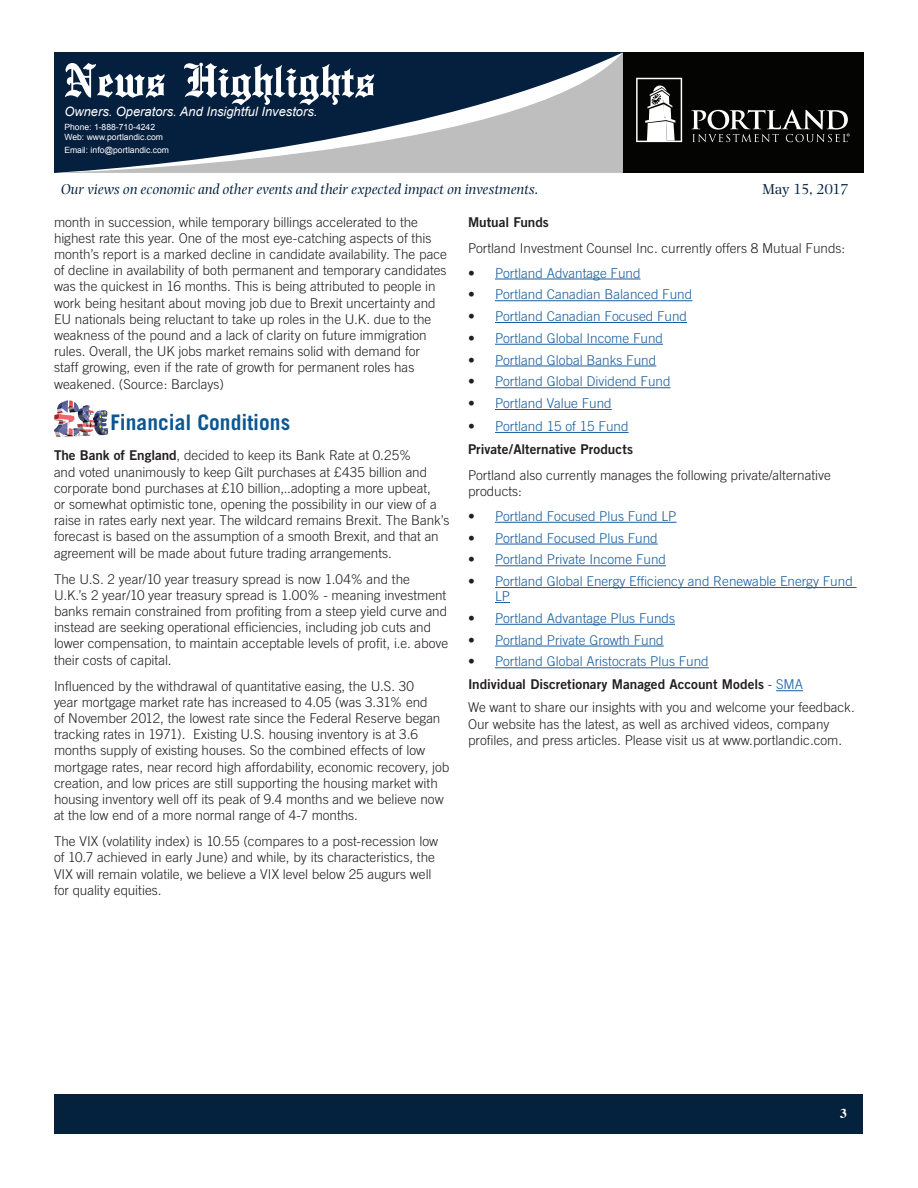
<style>
.page{position:relative;width:918px;height:1188px;background:#fff}
.page>*{position:absolute;margin:0;border:0;box-sizing:border-box;transform-origin:0 0}
.t1{font:500 51px "English Towne";color:#fff}
.t2{font:700 21.45px "Trade Gothic";color:#0b5793}
.t3{font:italic 15px "Photina";color:#04213e}
.t4{font:15px "Photina";letter-spacing:-.045em;color:#04213e}
.Article_-_Body{font:300 13.5px/16.2px "Trade Gothic";color:#231f20}
.t5{font:300 13.5px/15px "Trade Gothic";color:#175d9e}
.Article_-_Body-2{font:13.5px "Trade Gothic Bold Two";color:#231f20}
.t6{font:700 13.5px "Times";color:#fff}
.t7{font:italic 12.9px "Arial";color:#fff}
.t8{font:8.55px/10.4px "Arial";color:#fff}
.s1{font-family:"Trade Gothic Bold Two";font-weight:400}
.s2{color:#231f20}
.s3{font-family:"Trade Gothic";font-weight:300}
.s4{font-family:"Trade Gothic";font-weight:300;color:#175d9e}
</style>
<div class="page">
<div style="left:606px;top:52px;width:258px;height:121px;background:#040503"></div>
<div style="left:55px;top:1094px;width:808px;height:39px;background:#04213e"></div>
<svg style="left:54px;top:53px;width:569px;height:120px;background:#4d5d71"></svg>
<svg style="left:636px;top:78px;width:46px;height:64px"></svg>
<svg style="left:691px;top:110px;width:159px;height:32px"></svg>
<img style="left:54px;top:400px;width:54px;height:37px">
<hr style="left:495px;top:279px;width:146px;height:1px;background:#175d9e">
<hr style="left:495px;top:300px;width:197px;height:1px;background:#175d9e">
<hr style="left:495px;top:322px;width:192px;height:1px;background:#175d9e">
<hr style="left:495px;top:344px;width:168px;height:1px;background:#175d9e">
<hr style="left:495px;top:366px;width:161px;height:1px;background:#175d9e">
<hr style="left:495px;top:387px;width:176px;height:1px;background:#175d9e">
<hr style="left:495px;top:409px;width:117px;height:1px;background:#175d9e">
<hr style="left:495px;top:432px;width:134px;height:1px;background:#175d9e">
<hr style="left:495px;top:522px;width:182px;height:1px;background:#175d9e">
<hr style="left:495px;top:544px;width:163px;height:1px;background:#175d9e">
<hr style="left:495px;top:565px;width:171px;height:1px;background:#175d9e">
<hr style="left:495px;top:587px;width:362px;height:1px;background:#175d9e">
<svg style="left:495px;top:602px;width:15px;height:1px"></svg>
<hr style="left:495px;top:624px;width:180px;height:1px;background:#175d9e">
<hr style="left:495px;top:646px;width:169px;height:1px;background:#175d9e">
<hr style="left:495px;top:667px;width:214px;height:1px;background:#175d9e">
<svg style="left:776px;top:690px;width:27px;height:1px"></svg>
<h1 class="t1" style="left:64px;top:51px;width:312px">News Highlights</h1>
<p class="t7" style="left:64px;top:103px;width:255px">Owners. Operators. And Insightful Investors.</p>
<p class="t8" style="left:64px;top:122px;width:100px">Phone: 1-888-710-4242<br>Web: www.portlandic.com</p>
<p class="t8" style="left:64px;top:145px;width:106px">Email: info@portlandic.com</p>
<p class="t3" style="left:61px;top:181px;width:479px">Our views on economic and other events and their expected impact on investments.</p>
<p class="t4" style="left:762px;top:180px;width:88px">May 15, 2017</p>
<p class="Article_-_Body" style="left:54px;top:214px;width:394px">month in succession, while temporary billings accelerated to the highest rate this year. One of the most eye-catching aspects of this month’s report is a marked decline in candidate availability. The pace of decline in availability of both permanent and temporary candidates was the quickest in 16 months. This is being attributed to people in work being hesitant about moving job due to Brexit uncertainty and EU nationals being reluctant to take up roles in the U.K. due to the weakness of the pound and a lack of clarity on future immigration rules. Overall, the UK jobs market remains solid with demand for staff growing, even if the rate of growth for permanent roles has weakened. (Source: Barclays)</p>
<p class="t2" style="left:110px;top:409px;width:181px">Financial Conditions</p>
<p class="Article_-_Body" style="left:54px;top:447px;width:397px"><span class="s1">The Bank of England</span>, decided to keep its Bank Rate at 0.25%<br>and voted unanimously to keep Gilt purchases at £435 billion and corporate bond purchases at £10 billion,..adopting a more upbeat,<br>or somewhat optimistic tone, opening the possibility in our view of a raise in rates early next year. The wildcard remains Brexit. The Bank’s forecast is based on the assumption of a smooth Brexit, and that an agreement will be made about future trading arrangements.</p>
<p class="Article_-_Body" style="left:54px;top:571px;width:396px">The U.S. 2 year/10 year treasury spread is now 1.04% and the<br>U.K.’s 2 year/10 year treasury spread is 1.00% - meaning investment banks remain constrained from profiting from a steep yield curve and instead are seeking operational efficiencies, including job cuts and lower compensation, to maintain acceptable levels of profit, i.e. above their costs of capital.</p>
<p class="Article_-_Body" style="left:54px;top:678px;width:397px">Influenced by the withdrawal of quantitative easing, the U.S. 30<br>year mortgage market rate has increased to 4.05 (was 3.31% end<br>of November 2012, the lowest rate since the Federal Reserve began tracking rates in 1971). Existing U.S. housing inventory is at 3.6 months supply of existing houses. So the combined effects of low mortgage rates, near record high affordability, economic recovery, job creation, and low prices are still supporting the housing market with housing inventory well off its peak of 9.4 months and we believe now at the low end of a more normal range of 4-7 months.</p>
<p class="Article_-_Body" style="left:54px;top:833px;width:386px">The VIX (volatility index) is 10.55 (compares to a post-recession low of 10.7 achieved in early June) and while, by its characteristics, the VIX will remain volatile, we believe a VIX level below 25 augurs well for quality equities.</p>
<p class="Article_-_Body-2" style="left:468px;top:214px;width:82px">Mutual Funds</p>
<p class="Article_-_Body" style="left:468px;top:240px;width:379px">Portland Investment Counsel Inc. currently offers 8 Mutual Funds:</p>
<p class="t5" style="left:468px;top:265px;width:174px"><span class="s2">•</span> Portland Advantage Fund</p>
<p class="t5" style="left:468px;top:287px;width:226px"><span class="s2">•</span> Portland Canadian Balanced Fund</p>
<p class="t5" style="left:468px;top:309px;width:221px"><span class="s2">•</span> Portland Canadian Focused Fund</p>
<p class="t5" style="left:468px;top:330px;width:197px"><span class="s2">•</span> Portland Global Income Fund</p>
<p class="t5" style="left:468px;top:352px;width:190px"><span class="s2">•</span> Portland Global Banks Fund</p>
<p class="t5" style="left:468px;top:374px;width:204px"><span class="s2">•</span> Portland Global Dividend Fund</p>
<p class="t5" style="left:468px;top:396px;width:145px"><span class="s2">•</span> Portland Value Fund</p>
<p class="t5" style="left:468px;top:419px;width:162px"><span class="s2">•</span> Portland 15 of 15 Fund</p>
<p class="Article_-_Body-2" style="left:468px;top:441px;width:167px">Private/Alternative Products</p>
<p class="Article_-_Body" style="left:468px;top:467px;width:365px">Portland also currently manages the following private/alternative products:</p>
<p class="t5" style="left:468px;top:508px;width:210px"><span class="s2">•</span> Portland Focused Plus Fund LP</p>
<p class="t5" style="left:468px;top:530px;width:191px"><span class="s2">•</span> Portland Focused Plus Fund</p>
<p class="t5" style="left:468px;top:552px;width:200px"><span class="s2">•</span> Portland Private Income Fund</p>
<p class="t5" style="left:495px;top:574px;width:359px;text-indent:-27px"><span class="s2">•</span> Portland Global Energy Efficiency and Renewable Energy Fund<br>LP</p>
<p class="t5" style="left:468px;top:610px;width:209px"><span class="s2">•</span> Portland Advantage Plus Funds</p>
<p class="t5" style="left:468px;top:632px;width:197px"><span class="s2">•</span> Portland Private Growth Fund</p>
<p class="t5" style="left:468px;top:654px;width:242px"><span class="s2">•</span> Portland Global Aristocrats Plus Fund</p>
<p class="Article_-_Body-2" style="left:468px;top:676px;width:337px">Individual Discretionary Managed Account Models <span class="s3">-</span> <span class="s4">SMA</span></p>
<p class="Article_-_Body" style="left:468px;top:699px;width:388px">We want to share our insights with you and welcome your feedback.<br>Our website has the latest, as well as archived videos, company profiles, and press articles. Please visit us at www.portlandic.com.</p>
<p class="t6" style="left:840px;top:1100px;width:8px">3</p>
</div>
